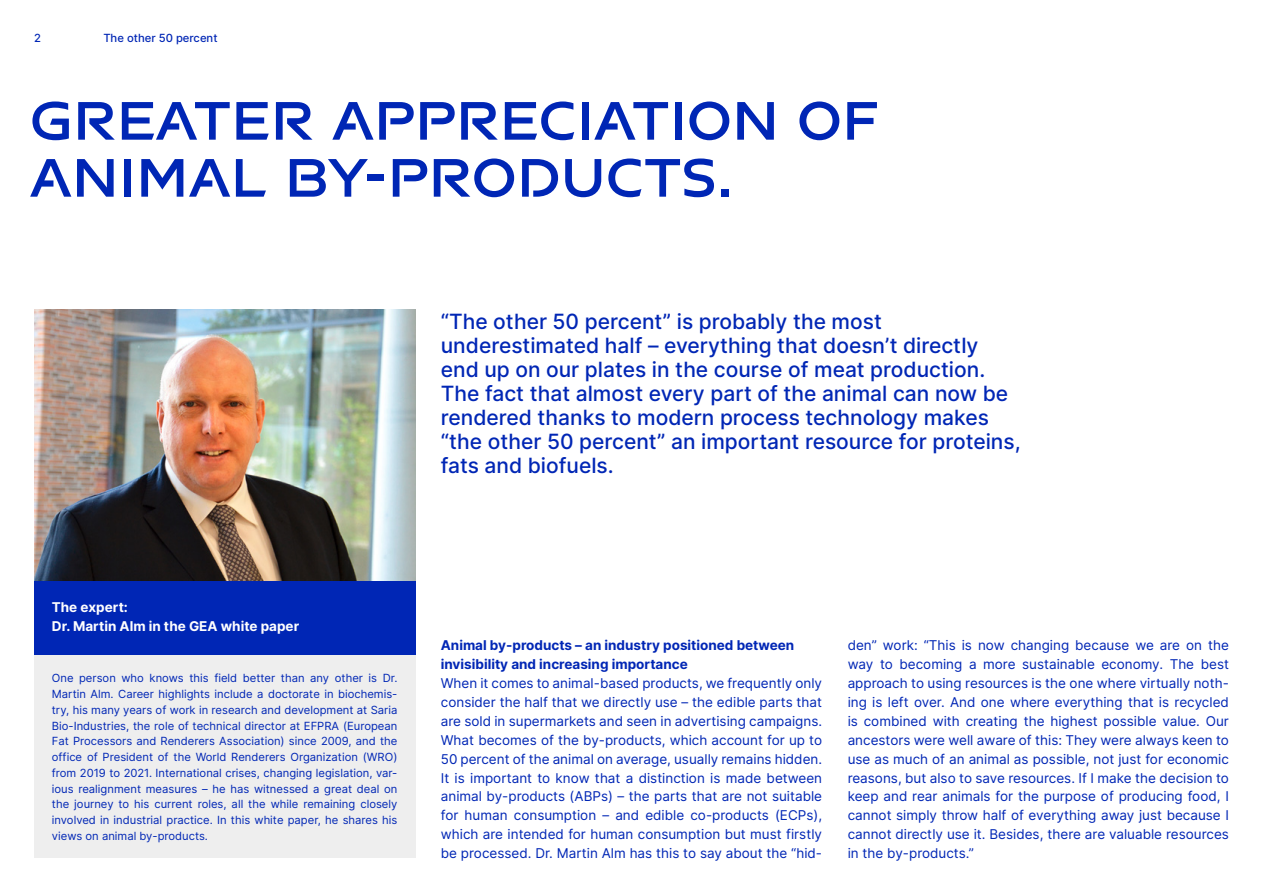
<style>
.page{position:relative;width:1263px;height:893px;background:#fff}
.page>*{position:absolute;margin:0;border:0;box-sizing:border-box;transform-origin:0 0}
.t1{font:700 57px/57px "GEA Sans";color:#0026b5}
.t2{font:500 21px/24px "Inter";color:#0026b5}
.t3{font:13.5px/18.9px "Inter";color:#0026b5;text-align:justify}
.t4{font:700 13.5px/18.9px "Inter";color:#0026b5}
.t5{font:700 13.5px/18.9px "Inter";color:#fff}
.t6{font:11.25px/15.8px "Inter";color:#0026b5;text-align:justify}
.t7{font:500 11.25px "Inter";color:#0026b5}
</style>
<div class="page">
<div style="left:34px;top:655px;width:381px;height:203px;background:#eee"></div>
<div style="left:34px;top:580px;width:381px;height:75px;background:#0026b5"></div>
<img style="left:34px;top:310px;width:381px;height:270px">
<p class="t7" style="left:34px;top:30px;width:8px">2</p>
<p class="t7" style="left:103px;top:30px;width:116px">The other 50 percent</p>
<h1 class="t1" style="left:30px;top:90px;width:851px">GREATER APPRECIATION OF<br>ANIMAL BY-PRODUCTS.</h1>
<p class="t2" style="left:441px;top:309px;width:581px">“The other 50 percent” is probably the most underestimated half – everything that doesn’t directly end up on our plates in the course of meat production.<br>The fact that almost every part of the animal can now be rendered thanks to modern process technology makes “the other 50 percent” an important resource for proteins, fats and biofuels.</p>
<p class="t5" style="left:52px;top:598px;width:249px">The expert:<br>Dr. Martin Alm in the GEA white paper</p>
<p class="t6" style="left:52px;top:670px;width:347px">One person who knows this field better than any other is Dr.<br>Martin Alm. Career highlights include a doctorate in biochemis&shy;try, his many years of work in research and development at Saria Bio-Industries, the role of technical director at EFPRA (European Fat Processors and Renderers Association) since 2009, and the office of President of the World Renderers Organization (WRO) from 2019 to 2021. International crises, changing legislation, var&shy;ious realignment measures – he has witnessed a great deal on the journey to his current roles, all the while remaining closely involved in industrial practice. In this white paper, he shares his views on animal by-products.</p>
<p class="t4" style="left:441px;top:635px;width:355px">Animal by-products – an industry positioned between invisibility and increasing importance</p>
<p class="t3" style="left:441px;top:673px;width:383px">When it comes to animal-based products, we frequently only consider the half that we directly use – the edible parts that are sold in supermarkets and seen in advertising campaigns.<br>What becomes of the by-products, which account for up to 50 percent of the animal on average, usually remains hidden.<br>It is important to know that a distinction is made between animal by-products (ABPs) – the parts that are not suitable for human consumption – and edible co-products (ECPs), which are intended for human consumption but must firstly be processed. Dr. Martin Alm has this to say about the “hid-</p>
<p class="t3" style="left:848px;top:635px;width:383px">den” work: “This is now changing because we are on the way to becoming a more sustainable economy. The best approach to using resources is the one where virtually noth&shy;ing is left over. And one where everything that is recycled is combined with creating the highest possible value. Our ancestors were well aware of this: They were always keen to use as much of an animal as possible, not just for economic reasons, but also to save resources. If I make the decision to keep and rear animals for the purpose of producing food, I cannot simply throw half of everything away just because I cannot directly use it. Besides, there are valuable resources in the by-products.”</p>
</div>
